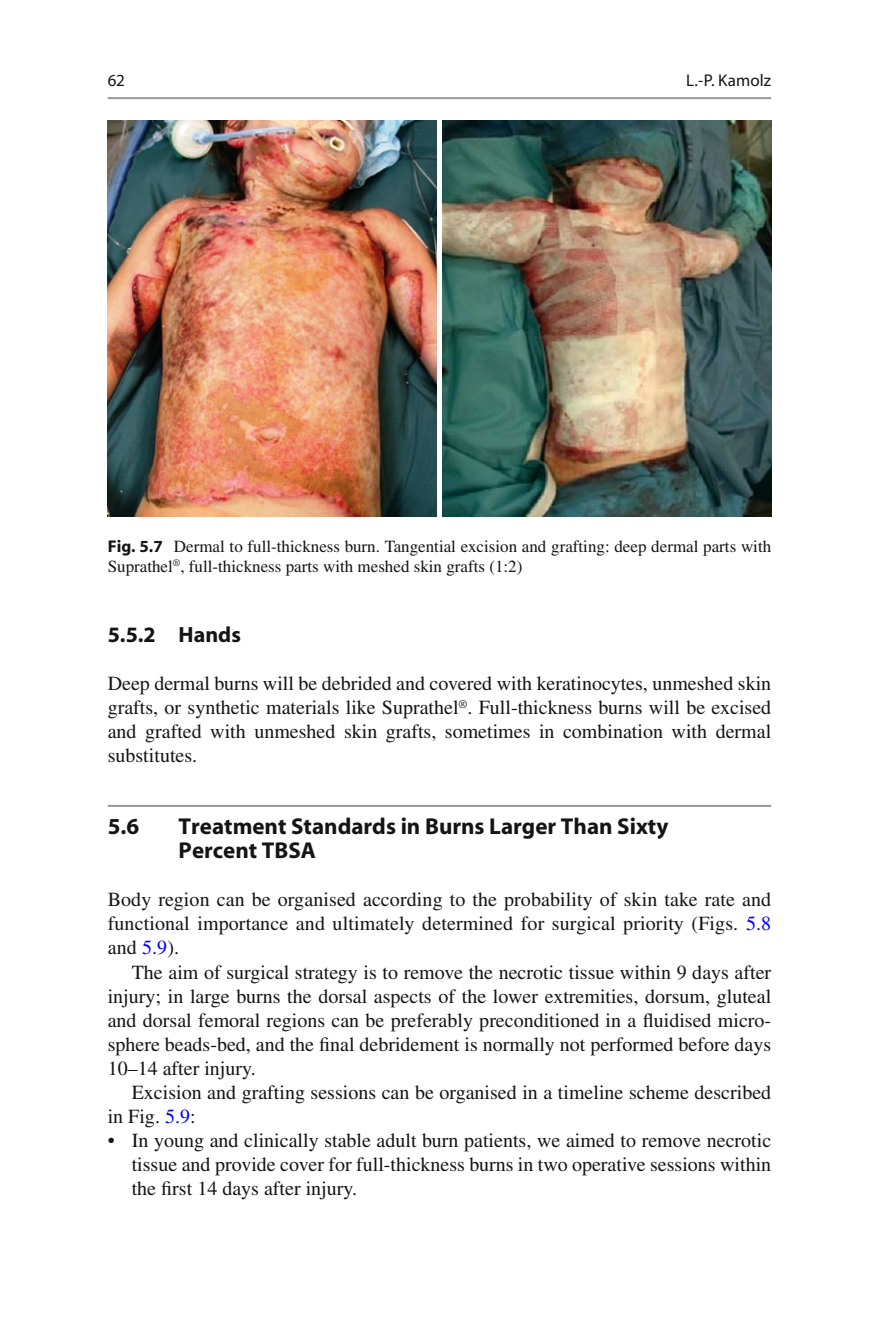
<style>
.page{position:relative;width:879px;height:1333px;background:#fff}
.page>*{position:absolute;margin:0;border:0;box-sizing:border-box;transform-origin:0 0}
.t1{font:700 23px/24px "Myriad";color:#131413}
.t2{font:700 22px "Myriad";color:#131413}
.t3{font:20px/24px "Times";color:#131413;text-align:justify}
.t4{font:17px/20px "Times";color:#131413}
.t5{font:17px "Myriad";letter-spacing:.01em;color:#131413}
.s1{font-family:"Myriad";font-weight:700}
.s2{color:#00f}
</style>
<div class="page">
<hr style="left:108px;top:97px;width:663px;height:2px;background:#989898">
<hr style="left:108px;top:804px;width:663px;height:2px;background:#989898">
<img style="left:108px;top:121px;width:328px;height:395px">
<img style="left:442px;top:121px;width:329px;height:395px">
<p class="t5" style="left:108px;top:74px;width:19px">62</p>
<p class="t5" style="left:686px;top:74px;width:87px">L.-P. Kamolz</p>
<p class="t4" style="left:108px;top:537px;width:665px"><span class="s1">Fig. 5.7</span> Dermal to full-thickness burn. Tangential excision and grafting: deep dermal parts with<br>Suprathel <sup>®</sup> , full-thickness parts with meshed skin grafts (1:2)</p>
<p class="t2" style="left:108px;top:626px;width:135px">5.5.2 Hands</p>
<p class="t3" style="left:108px;top:673px;width:665px">Deep dermal burns will be debrided and covered with keratinocytes, unmeshed skin grafts, or synthetic materials like Suprathel <sup>®</sup> . Full-thickness burns will be excised and grafted with unmeshed skin grafts, sometimes in combination with dermal substitutes.</p>
<p class="t1" style="left:108px;top:816px;width:33px">5.6</p>
<p class="t1" style="left:179px;top:816px;width:491px">Treatment Standards in Burns Larger Than Sixty<br>Percent TBSA</p>
<p class="t3" style="left:108px;top:889px;width:665px">Body region can be organised according to the probability of skin take rate and functional importance and ultimately determined for surgical priority (Figs. <span class="s2">5.8 </span>and <span class="s2">5.9</span> ).</p>
<p class="t3" style="left:108px;top:961px;width:665px;text-indent:24px">The aim of surgical strategy is to remove the necrotic tissue within 9 days after injury; in large burns the dorsal aspects of the lower extremities, dorsum, gluteal and dorsal femoral regions can be preferably preconditioned in a fl uidised micro&shy;sphere beads-bed, and the fi nal debridement is normally not performed before days 10–14 after injury.</p>
<p class="t3" style="left:108px;top:1081px;width:665px;text-indent:24px">Excision and grafting sessions can be organised in a timeline scheme described in Fig. <span class="s2">5.9</span> :</p>
<p class="t3" style="left:132px;top:1129px;width:641px;text-indent:-24px">• In young and clinically stable adult burn patients, we aimed to remove necrotic tissue and provide cover for full-thickness burns in two operative sessions within the fi rst 14 days after injury.</p>
</div>
